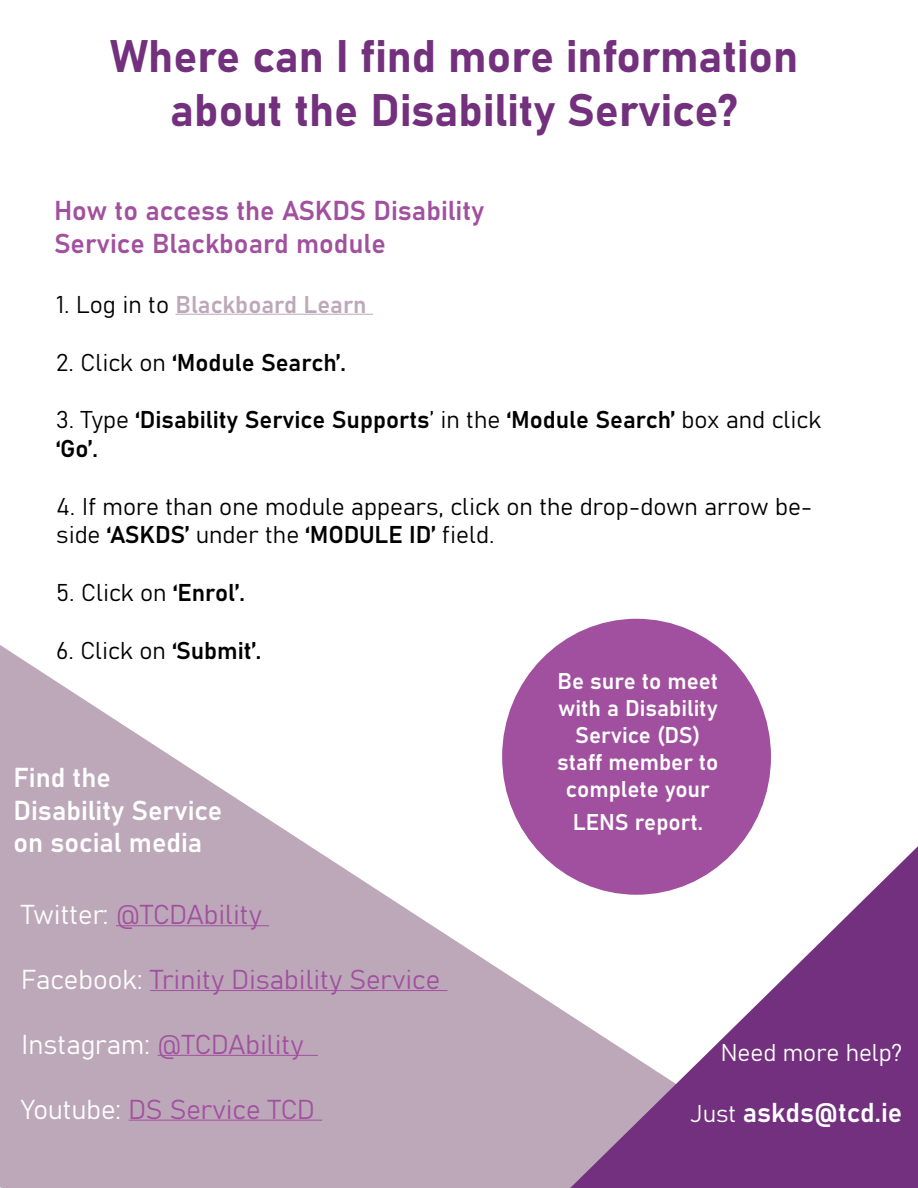
<style>
.page{position:relative;width:918px;height:1188px;background:#fff}
.page>*{position:absolute;margin:0;border:0;box-sizing:border-box;transform-origin:0 0}
.t1{font:45px/54px "Bahnschrift";color:#72307d;text-align:center}
.t2{font:27px/32.4px "Bahnschrift";color:#a1509f}
.t3{font:27px/32.4px "Bahnschrift";color:#fff}
.t4{font:24px/28.8px "Bahnschrift";color:#000}
.t5{font:24px "Bahnschrift";color:#bda8ba}
.t6{font:24px "Bahnschrift";color:#fff}
.t7{font:22.5px/27px "Bahnschrift";color:#fff;text-align:center}
.s1{color:#000}
.s2{color:#fff}
.s3{font-size:24px}
</style>
<div class="page">
<hr style="left:176px;top:314px;width:197px;height:1px;background:#bda8ba">
<svg style="left:0;top:645px;width:771px;height:543px;fill:#bda8ba"></svg>
<hr style="left:116px;top:925px;width:153px;height:1px;background:#a1509f">
<hr style="left:150px;top:990px;width:297px;height:1px;background:#a1509f">
<hr style="left:158px;top:1055px;width:160px;height:1px;background:#a1509f">
<hr style="left:129px;top:1120px;width:193px;height:1px;background:#a1509f">
<div style="left:502px;top:619px;width:269px;height:276px;background:#a1509f;border-radius:50%"></div>
<svg style="left:570px;top:846px;width:348px;height:342px"></svg>
<h1 class="t1" style="left:110px;top:29px;width:690px">Where can I find more information about the Disability Service?</h1>
<p class="t2" style="left:54px;top:194px;width:432px">How to access the ASKDS Disability<br>Service Blackboard module</p>
<p class="t5" style="left:56px;top:289px;width:312px"><span class="s1">1. Log in to</span> Blackboard Learn</p>
<p class="t4" style="left:56px;top:348px;width:291px">2. Click on ‘Module Search’.</p>
<p class="t4" style="left:56px;top:405px;width:767px">3. Type ‘Disability Service Supports’ in the ‘Module Search’ box and click ‘Go’.</p>
<p class="t4" style="left:56px;top:492px;width:758px">4. If more than one module appears, click on the drop-down arrow be&shy;side ‘ASKDS’ under the ‘MODULE ID’ field.</p>
<p class="t4" style="left:56px;top:578px;width:190px">5. Click on ‘Enrol’.</p>
<p class="t4" style="left:56px;top:636px;width:207px">6. Click on ‘Submit’.</p>
<p class="t3" style="left:14px;top:761px;width:210px">Find the<br>Disability Service on social media</p>
<p class="t2" style="left:21px;top:899px;width:242px"><span class="s2">Twitter:</span> @TCDAbility</p>
<p class="t2" style="left:21px;top:963px;width:421px"><span class="s2">Facebook:</span> Trinity Disability Service</p>
<p class="t2" style="left:21px;top:1028px;width:284px"><span class="s2">Instagram:</span> @TCDAbility</p>
<p class="t2" style="left:21px;top:1093px;width:295px"><span class="s2">Youtube:</span> DS Service TCD</p>
<p class="t7" style="left:557px;top:668px;width:163px">Be sure to meet with a Disability<br>Service (DS) staff member to complete your</p>
<p class="t7" style="left:573px;top:808px;width:132px">LENS report.</p>
<p class="t6" style="left:721px;top:1037px;width:183px">Need more help?</p>
<p class="t3" style="left:691px;top:1096px;width:213px"><span class="s3">Just</span> askds@tcd.ie</p>
</div>
